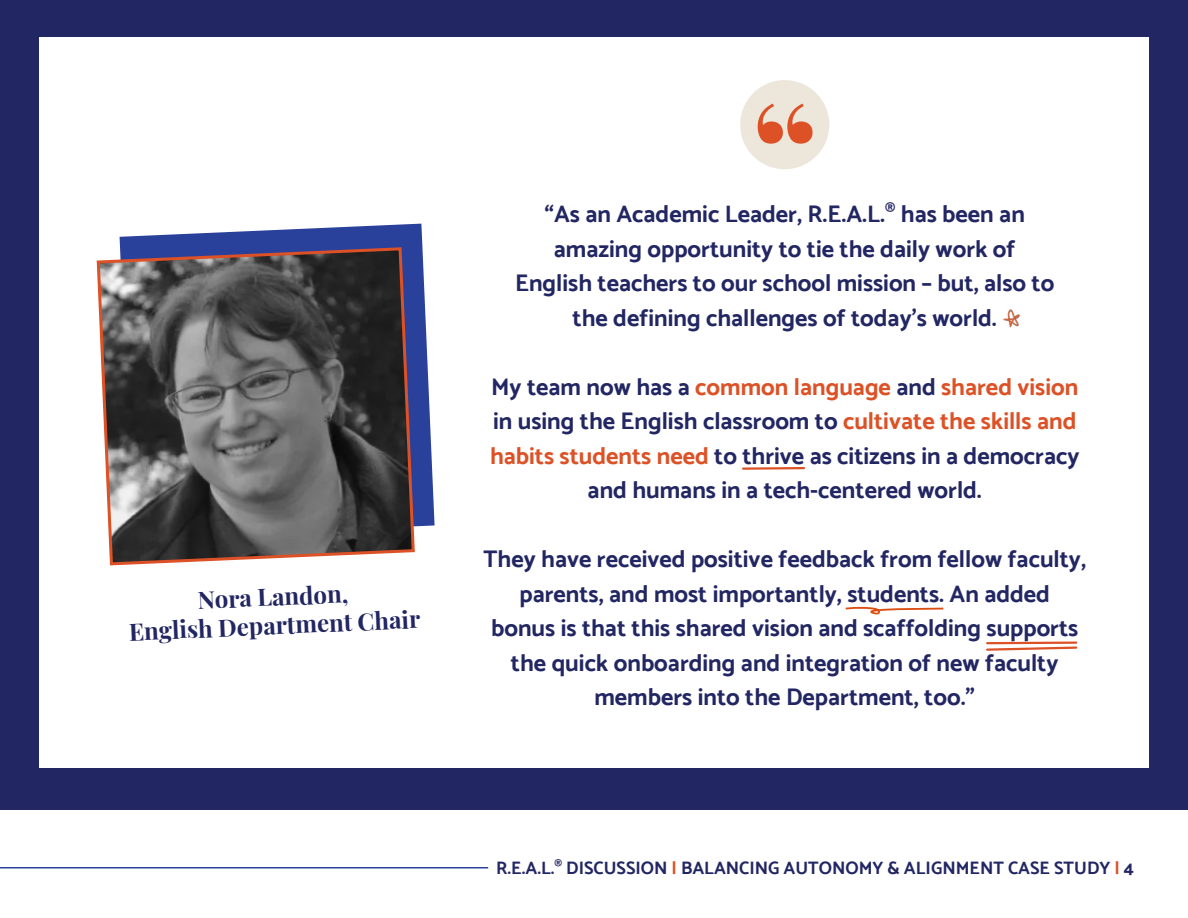
<style>
.page{position:relative;width:1188px;height:918px;background:#fff}
.page>*{position:absolute;margin:0;border:0;box-sizing:border-box;transform-origin:0 0}
.t1{font:700 144px "Playfair Display";color:#dc5126}
.t2{font:700 24px/34.5px "Catamaran";color:#222662;text-align:center}
.t3{font:700 24px/28.5px "Playfair Display";color:#222662;text-align:center}
.t4{font:700 18px "Catamaran";color:#222662}
.s1{color:#dc5126}
</style>
<div class="page">
<div style="left:0;top:0;width:1188px;height:810px;background:#222662"></div>
<div style="left:39px;top:38px;width:1110px;height:730px;background:#fff"></div>
<svg style="left:120px;top:224px;width:315px;height:303px;fill:#29419a"></svg>
<div style="left:740px;top:80px;width:89px;height:89px;background:#ede6db;border-radius:50%"></div>
<svg style="left:96px;top:246px;width:320px;height:320px"></svg>
<svg style="left:846px;top:606px;width:97px;height:8px"></svg>
<hr style="left:0;top:867px;width:488px;height:1px;background:#29419a">
<img style="left:1003px;top:309px;width:17px;height:18px">
<svg style="left:986px;top:641px;width:92px;height:10px"></svg>
<svg style="left:742px;top:467px;width:63px;height:3px"></svg>
<p class="t3" style="left:128px;top:590px;width:293px;rotate:-2deg">Nora Landon,<br>English Department Chair</p>
<h1 class="t1" style="left:751px;top:96px;width:68px">“</h1>
<p class="t2" style="left:545px;top:197px;width:482px">“As an Academic Leader, R.E.A.L.<sup>®</sup> has been an</p>
<p class="t2" style="left:515px;top:231px;width:541px">amazing opportunity to tie the daily work of<br>English teachers to our school mission – but, also to the defining challenges of today’s world.</p>
<p class="t2" style="left:490px;top:369px;width:591px">My team now has a <span class="s1">common language</span> and <span class="s1">shared vision </span>in using the English classroom to <span class="s1">cultivate the skills and habits students need</span> to thrive as citizens in a democracy and humans in a tech-centered world.</p>
<p class="t2" style="left:483px;top:541px;width:604px">They have received positive feedback from fellow faculty, parents, and most importantly, students. An added<br>bonus is that this shared vision and scaffolding supports the quick onboarding and integration of new faculty members into the Department, too.”</p>
<p class="t4" style="left:496px;top:859px;width:639px">R.E.A.L.<sup>®</sup> DISCUSSION <span class="s1">|</span> BALANCING AUTONOMY &amp; ALIGNMENT CASE STUDY <span class="s1">|</span> 4</p>
</div>
